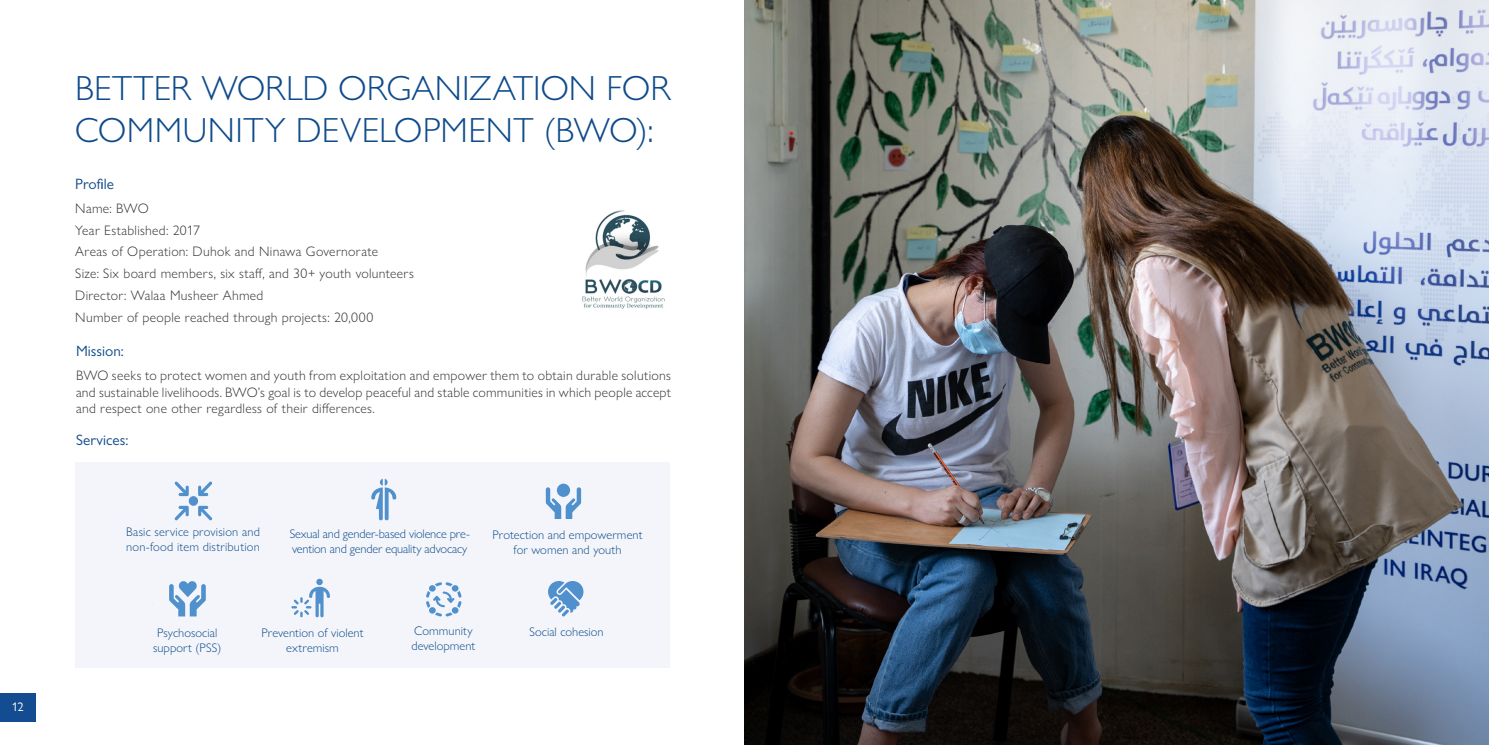
<style>
.page{position:relative;width:1489px;height:745px;background:#fff}
.page>*{position:absolute;margin:0;border:0;box-sizing:border-box;transform-origin:0 0}
.Texte{font:300 35px/42px "Gill Sans MT Pro";letter-spacing:.005em;color:#0f4b8b}
.Texte-2{font:15px "Gill Sans MT Pro";letter-spacing:.005em;color:#0f4b8b}
.Texte-3{font:300 13.75px/16.5px "Gill Sans Nova";letter-spacing:.025em;color:#323232;text-align:justify}
.Texte-4{font:300 12.5px/15px "Gill Sans Nova";letter-spacing:.005em;color:#0f4b8b}
.Texte-5{font:300 12.5px/15px "Gill Sans Nova";letter-spacing:-.015em;color:#0f4b8b}
.t1{font:12.5px "Gill Sans Nova";color:#fff}
</style>
<div class="page">
<div style="left:0;top:693px;width:35px;height:28px;background:#144c91"></div>
<div style="left:75px;top:462px;width:595px;height:205px;background:#f3f5fa"></div>
<img style="left:744px;top:0;width:744px;height:744px">
<svg style="left:546px;top:487px;width:35px;height:31px"></svg>
<div style="left:557px;top:483px;width:13px;height:13px;background:#5090cc;border-radius:50%"></div>
<svg style="left:371px;top:478px;width:25px;height:42px"></svg>
<svg style="left:169px;top:581px;width:37px;height:35px"></svg>
<svg style="left:291px;top:586px;width:39px;height:31px"></svg>
<div style="left:316px;top:578px;width:7px;height:6px;background:#5090cc;border-radius:50%"></div>
<svg style="left:426px;top:582px;width:35px;height:34px"></svg>
<svg style="left:548px;top:581px;width:36px;height:35px"></svg>
<div style="left:189px;top:496px;width:9px;height:9px;background:#5090cc;border-radius:50%"></div>
<svg style="left:198px;top:481px;width:14px;height:15px"></svg>
<svg style="left:174px;top:481px;width:15px;height:15px"></svg>
<svg style="left:198px;top:505px;width:14px;height:15px"></svg>
<svg style="left:174px;top:505px;width:15px;height:15px"></svg>
<img style="left:582px;top:210px;width:83px;height:99px">
<p class="t1" style="left:12px;top:699px;width:13px">12</p>
<p class="Texte" style="left:75px;top:67px;width:597px">BETTER WORLD ORGANIZATION FOR<br>COMMUNITY DEVELOPMENT (BWO):</p>
<p class="Texte-2" style="left:75px;top:175px;width:40px">Profile</p>
<p class="Texte-3" style="left:75px;top:199px;width:75px">Name: BWO</p>
<p class="Texte-3" style="left:75px;top:221px;width:126px">Year Established: 2017</p>
<p class="Texte-3" style="left:75px;top:243px;width:304px">Areas of Operation: Duhok and Ninawa Governorate</p>
<p class="Texte-3" style="left:75px;top:265px;width:340px">Size: Six board members, six staff, and 30+ youth volunteers</p>
<p class="Texte-3" style="left:75px;top:287px;width:190px">Director: Walaa Musheer Ahmed</p>
<p class="Texte-3" style="left:75px;top:309px;width:300px">Number of people reached through projects: 20,000</p>
<p class="Texte-2" style="left:76px;top:342px;width:50px">Mission:</p>
<p class="Texte-3" style="left:76px;top:367px;width:596px">BWO seeks to protect women and youth from exploitation and empower them to obtain durable solutions and sustainable livelihoods. BWO’s goal is to develop peaceful and stable communities in which people accept and respect one other regardless of their differences.</p>
<p class="Texte-2" style="left:76px;top:431px;width:54px">Services:</p>
<p class="Texte-4" style="left:126px;top:524px;width:135px">Basic service provision and non-food item distribution</p>
<p class="Texte-4" style="left:492px;top:526px;width:151px;text-align:center">Protection and empowerment for women and youth</p>
<p class="Texte-5" style="left:290px;top:525px;width:182px">Sexual and gender-based violence pre&shy;vention and gender equality advocacy</p>
<p class="Texte-4" style="left:153px;top:624px;width:70px;text-align:center">Psychosocial support (PSS)</p>
<p class="Texte-4" style="left:411px;top:623px;width:65px">Community development</p>
<p class="Texte-4" style="left:261px;top:624px;width:104px">Prevention of violent</p>
<p class="Texte-4" style="left:529px;top:623px;width:76px">Social cohesion</p>
<p class="Texte-4" style="left:286px;top:639px;width:54px">extremism</p>
</div>
